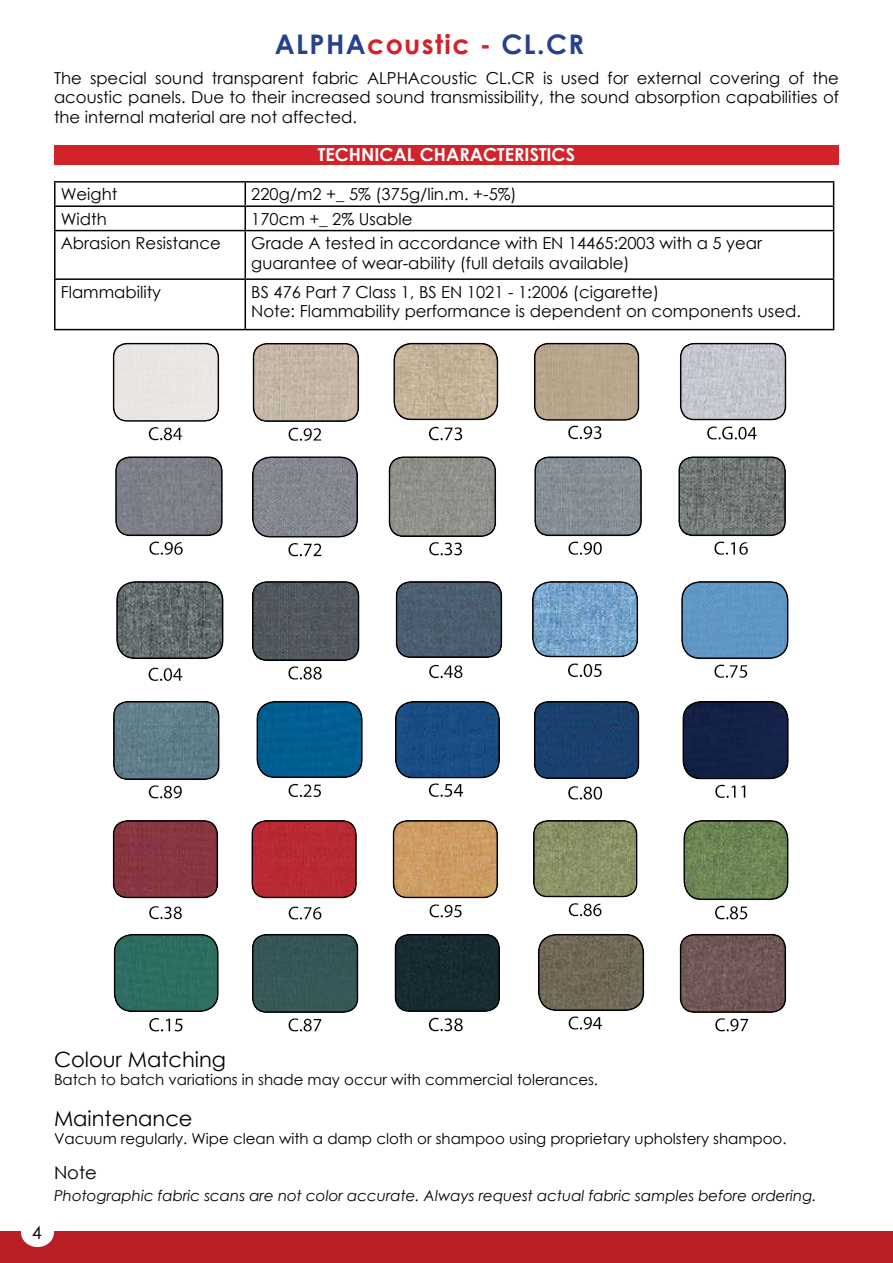
<style>
.page{position:relative;width:893px;height:1263px;background:#fff}
.page>*{position:absolute;margin:0;border:0;box-sizing:border-box;transform-origin:0 0}
.t1{font:700 27px "Century Gothic";letter-spacing:.05em;color:#25408f}
.t2{font:21px "Century Gothic";color:#000}
.t3{font:700 18px "Century Gothic";color:#fff}
.t4{font:18px "Century Gothic";color:#000}
.t5{font:16.5px/19.8px "Century Gothic";color:#000}
.t6{font:15px "Century Gothic";color:#000}
.t7{font:italic 15px "Century Gothic";color:#000}
.s1{color:#d2232a}
</style>
<div class="page">
<div style="left:0;top:1231px;width:893px;height:32px;background:#b82025"></div>
<div style="left:21px;top:1218px;width:33px;height:29px;background:#fff;border-radius:50%"></div>
<hr style="left:54px;top:181px;width:191px;height:2px;background:#000">
<hr style="left:54px;top:183px;width:2px;height:22px;background:#000">
<hr style="left:245px;top:181px;width:589px;height:2px;background:#000">
<hr style="left:54px;top:205px;width:191px;height:2px;background:#000">
<hr style="left:54px;top:207px;width:2px;height:23px;background:#000">
<hr style="left:245px;top:205px;width:589px;height:2px;background:#000">
<svg style="left:245px;top:183px;width:1px;height:47px"></svg>
<svg style="left:833px;top:183px;width:1px;height:47px"></svg>
<hr style="left:54px;top:230px;width:191px;height:1px;background:#000">
<hr style="left:54px;top:231px;width:2px;height:47px;background:#000">
<hr style="left:245px;top:230px;width:589px;height:1px;background:#000">
<hr style="left:245px;top:231px;width:1px;height:47px;background:#000">
<hr style="left:833px;top:231px;width:1px;height:47px;background:#000">
<hr style="left:54px;top:278px;width:191px;height:2px;background:#000">
<hr style="left:54px;top:280px;width:2px;height:49px;background:#000">
<hr style="left:245px;top:278px;width:589px;height:2px;background:#000">
<hr style="left:245px;top:280px;width:1px;height:49px;background:#000">
<hr style="left:833px;top:280px;width:1px;height:49px;background:#000">
<hr style="left:54px;top:329px;width:191px;height:1px;background:#000">
<hr style="left:245px;top:329px;width:589px;height:1px;background:#000">
<div style="left:113px;top:343px;width:104px;height:77px;background:#eae6e3"></div>
<div style="left:113px;top:343px;width:106px;height:79px;border:2px solid #000;border-radius:14px"></div>
<img style="left:253px;top:345px;width:104px;height:75px">
<div style="left:253px;top:343px;width:106px;height:79px;border:2px solid #000;border-radius:14px"></div>
<img style="left:394px;top:343px;width:104px;height:76px">
<div style="left:393px;top:343px;width:105px;height:77px;border:2px solid #000;border-radius:18px"></div>
<div style="left:535px;top:343px;width:104px;height:76px;background:#b7a68d"></div>
<div style="left:534px;top:343px;width:105px;height:78px;border:2px solid #000;border-radius:14px"></div>
<svg style="left:123px;top:421px;width:479px;height:20px"></svg>
<img style="left:681px;top:343px;width:105px;height:77px">
<div style="left:680px;top:343px;width:106px;height:77px;border:2px solid #000;border-radius:14px"></div>
<svg style="left:707px;top:426px;width:50px;height:14px"></svg>
<img style="left:253px;top:459px;width:104px;height:76px">
<div style="left:252px;top:456px;width:106px;height:82px;border:2px solid #000;border-radius:18px"></div>
<img style="left:389px;top:457px;width:106px;height:79px">
<div style="left:389px;top:456px;width:107px;height:81px;border:2px solid #000;border-radius:14px"></div>
<img style="left:537px;top:459px;width:104px;height:76px">
<div style="left:534px;top:456px;width:108px;height:80px;border:2px solid #000;border-radius:14px"></div>
<img style="left:681px;top:459px;width:104px;height:76px">
<div style="left:678px;top:456px;width:108px;height:80px;border:2px solid #000;border-radius:14px"></div>
<svg style="left:692px;top:536px;width:80px;height:19px"></svg>
<img style="left:118px;top:459px;width:104px;height:76px">
<div style="left:115px;top:456px;width:108px;height:80px;border:2px solid #000;border-radius:14px"></div>
<svg style="left:128px;top:536px;width:500px;height:21px"></svg>
<img style="left:119px;top:584px;width:102px;height:74px">
<div style="left:116px;top:581px;width:108px;height:78px;border:2px solid #000;border-radius:18px"></div>
<img style="left:253px;top:582px;width:106px;height:76px">
<div style="left:252px;top:581px;width:107px;height:80px;border:2px solid #000;border-radius:14px"></div>
<img style="left:396px;top:582px;width:105px;height:75px">
<div style="left:396px;top:581px;width:106px;height:77px;border:2px solid #000;border-radius:14px"></div>
<svg style="left:129px;top:658px;width:473px;height:23px"></svg>
<img style="left:533px;top:582px;width:104px;height:75px">
<div style="left:532px;top:581px;width:106px;height:76px;border:2px solid #000;border-radius:18px"></div>
<div style="left:684px;top:584px;width:102px;height:74px;background:#6196c5"></div>
<div style="left:681px;top:581px;width:108px;height:78px;border:2px solid #000;border-radius:18px"></div>
<svg style="left:714px;top:664px;width:34px;height:14px"></svg>
<img style="left:115px;top:703px;width:102px;height:75px">
<div style="left:113px;top:701px;width:107px;height:79px;border:2px solid #000;border-radius:14px"></div>
<div style="left:259px;top:702px;width:103px;height:75px;background:#015e90"></div>
<div style="left:256px;top:701px;width:107px;height:77px;border:2px solid #000;border-radius:18px"></div>
<img style="left:396px;top:702px;width:103px;height:76px">
<div style="left:395px;top:701px;width:105px;height:77px;border:2px solid #000;border-radius:18px"></div>
<div style="left:536px;top:702px;width:103px;height:75px;background:#1a406d"></div>
<div style="left:534px;top:701px;width:105px;height:78px;border:2px solid #000;border-radius:14px"></div>
<svg style="left:120px;top:778px;width:510px;height:22px"></svg>
<div style="left:685px;top:702px;width:103px;height:76px;background:#132146"></div>
<div style="left:682px;top:701px;width:107px;height:78px;border:2px solid #000;border-radius:18px"></div>
<svg style="left:715px;top:784px;width:31px;height:14px"></svg>
<img style="left:393px;top:822px;width:104px;height:75px">
<div style="left:393px;top:820px;width:105px;height:78px;border:2px solid #000;border-radius:14px"></div>
<img style="left:535px;top:823px;width:100px;height:74px">
<div style="left:533px;top:820px;width:105px;height:77px;border:2px solid #000;border-radius:14px"></div>
<img style="left:686px;top:821px;width:100px;height:78px">
<div style="left:683px;top:820px;width:106px;height:80px;border:2px solid #000;border-radius:18px"></div>
<svg style="left:700px;top:900px;width:71px;height:20px"></svg>
<div style="left:114px;top:935px;width:104px;height:76px;background:#2e6d62"></div>
<div style="left:114px;top:934px;width:105px;height:78px;border:2px solid #000;border-radius:18px"></div>
<div style="left:254px;top:935px;width:104px;height:76px;background:#375758"></div>
<div style="left:252px;top:934px;width:106px;height:79px;border:2px solid #000;border-radius:14px"></div>
<div style="left:397px;top:936px;width:101px;height:73px;background:#182b31"></div>
<div style="left:394px;top:934px;width:106px;height:78px;border:2px solid #000;border-radius:14px"></div>
<img style="left:539px;top:935px;width:104px;height:75px">
<div style="left:538px;top:934px;width:106px;height:77px;border:2px solid #000;border-radius:18px"></div>
<svg style="left:126px;top:1011px;width:476px;height:21px"></svg>
<img style="left:680px;top:936px;width:104px;height:75px">
<div style="left:680px;top:934px;width:106px;height:79px;border:2px solid #000;border-radius:14px"></div>
<svg style="left:715px;top:1018px;width:34px;height:14px"></svg>
<div style="left:114px;top:822px;width:103px;height:75px;background:#883640"></div>
<div style="left:113px;top:820px;width:105px;height:78px;border:2px solid #000;border-radius:14px"></div>
<div style="left:254px;top:823px;width:101px;height:73px;background:#b82a33"></div>
<div style="left:251px;top:820px;width:106px;height:78px;border:2px solid #000;border-radius:14px"></div>
<svg style="left:124px;top:898px;width:478px;height:22px"></svg>
<div style="left:54px;top:146px;width:785px;height:19px;background:#d2232a"></div>
<h1 class="t1" style="left:275px;top:24px;width:311px">ALPHA<span class="s1">coustic -</span> CL.CR</h1>
<p class="t5" style="left:54px;top:68px;width:786px;text-align:justify">The special sound transparent fabric ALPHAcoustic CL.CR is used for external covering of the acoustic panels. Due to their increased sound transmissibility, the sound absorption capabilities of the internal material are not affected.</p>
<p class="t3" style="left:318px;top:141px;width:259px">TECHNICAL CHARACTERISTICS</p>
<p class="t5" style="left:61px;top:184px;width:58px">Weight</p>
<p class="t5" style="left:251px;top:184px;width:267px">220g/m2 +_ 5% (375g/lin.m. +-5%)</p>
<p class="t5" style="left:61px;top:208px;width:48px">Width</p>
<p class="t5" style="left:251px;top:208px;width:163px">170cm +_ 2% Usable</p>
<p class="t5" style="left:61px;top:233px;width:162px">Abrasion Resistance</p>
<p class="t5" style="left:251px;top:233px;width:512px">Grade A tested in accordance with EN 14465:2003 with a 5 year guarantee of wear-ability (full details available)</p>
<p class="t5" style="left:61px;top:281px;width:102px">Flammability</p>
<p class="t5" style="left:251px;top:281px;width:551px">BS 476 Part 7 Class 1, BS EN 1021 - 1:2006 (cigarette)<br>Note: Flammability performance is dependent on components used.</p>
<p class="t4" style="left:32px;top:1220px;width:11px">4</p>
<p class="t2" style="left:54px;top:1044px;width:173px">Colour Matching</p>
<p class="t6" style="left:54px;top:1069px;width:546px">Batch to batch variations in shade may occur with commercial tolerances.</p>
<p class="t2" style="left:54px;top:1104px;width:140px">Maintenance</p>
<p class="t6" style="left:54px;top:1128px;width:734px">Vacuum regularly. Wipe clean with a damp cloth or shampoo using proprietary upholstery shampoo.</p>
<p class="t4" style="left:54px;top:1160px;width:44px">Note</p>
<p class="t7" style="left:54px;top:1185px;width:764px">Photographic fabric scans are not color accurate. Always request actual fabric samples before ordering.</p>
</div>
